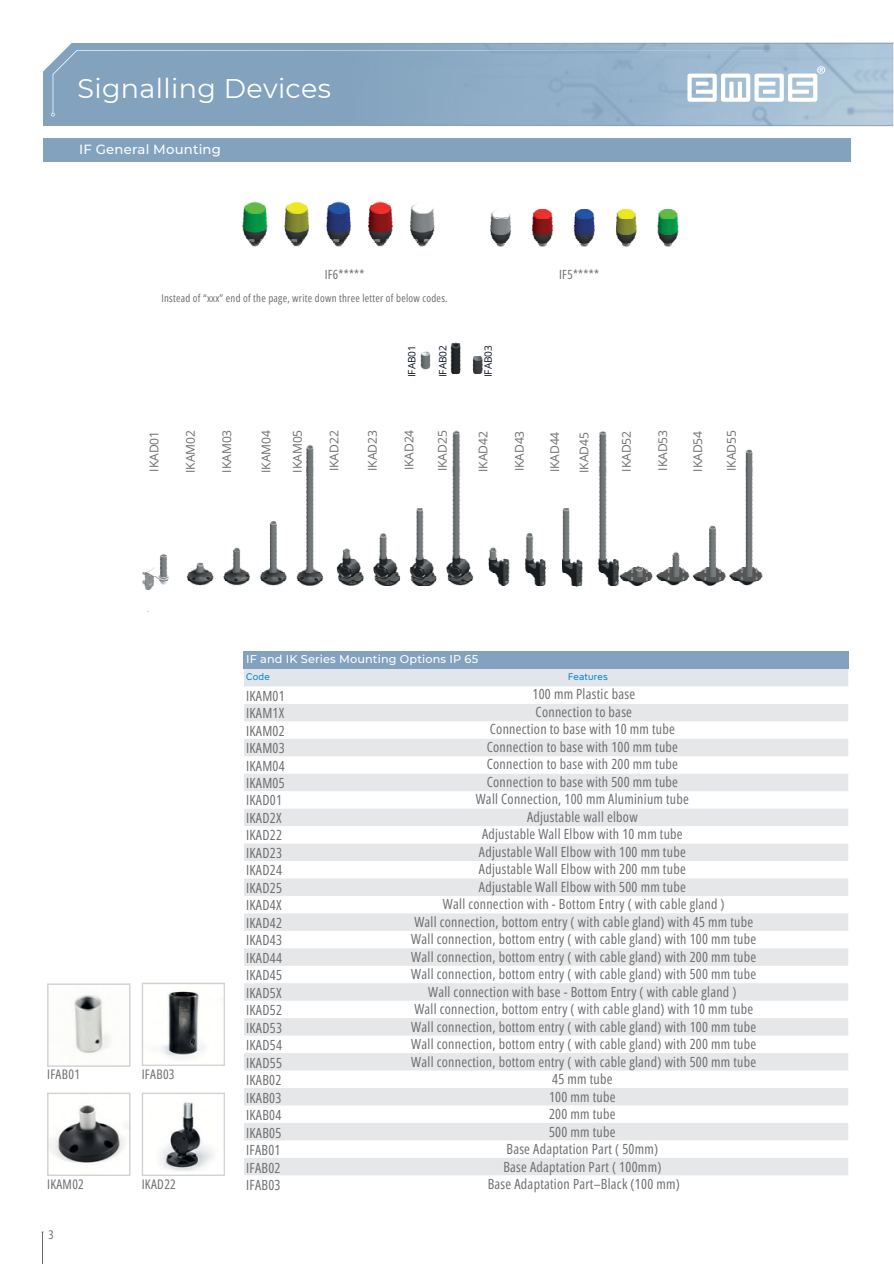
<style>
.page{position:relative;width:894px;height:1264px;background:#fff}
.page>*{position:absolute;margin:0;border:0;box-sizing:border-box;transform-origin:0 0}
.t1{font:27px "Montserrat";letter-spacing:.015em;color:#fff}
.t2{font:13.95px/17.5px "Open Sans Condensed";letter-spacing:.02em;color:#6d6e71;text-align:center}
.t3{font:13.2px "Open Sans Condensed";letter-spacing:.025em;color:#6d6e70}
.t4{font:500 13.2px "Montserrat";letter-spacing:.01em;color:#fff}
.t5{font:12.6px "Open Sans Condensed";letter-spacing:.025em;color:#6d6e70}
.t6{font:12.15px "Open Sans";letter-spacing:-.005em;color:#6d6e71}
.t7{font:12px "Open Sans Condensed";color:#696a6d}
.t8{font:500 11.25px "Montserrat";letter-spacing:.015em;color:#fff}
.t9{font:10.8px "Open Sans Condensed";letter-spacing:.025em;color:#6d6e70}
.t10{font:10.05px "Open Sans";letter-spacing:-.01em;color:#0d1323}
.t11{font:9.6px "FONTSPRINGDEMO Core Sans AR45";letter-spacing:.025em;color:#0081c6}
</style>
<div class="page">
<div style="left:43px;top:43px;width:849px;height:82px;background:#82a2be"></div>
<img style="left:343px;top:42px;width:549px;height:84px">
<hr style="left:42px;top:1232px;width:1px;height:31px;background:#696a6d">
<div style="left:43px;top:138px;width:808px;height:23px;background:#82a2be"></div>
<svg style="left:43px;top:43px;width:29px;height:29px"></svg>
<svg style="left:53px;top:50px;width:840px;height:63px"></svg>
<svg style="left:51px;top:113px;width:4px;height:4px"></svg>
<div style="left:244px;top:651px;width:604px;height:18px;background:#82a2be"></div>
<div style="left:244px;top:669px;width:604px;height:17px;background:#e1e6ed"></div>
<svg style="left:244px;top:704px;width:604px;height:471px;fill:#eaeaeb"></svg>
<img style="left:242px;top:201px;width:437px;height:46px">
<svg style="left:47px;top:1092px;width:83px;height:83px"></svg>
<svg style="left:142px;top:1092px;width:83px;height:83px"></svg>
<svg style="left:142px;top:982px;width:83px;height:84px"></svg>
<svg style="left:47px;top:983px;width:83px;height:83px"></svg>
<img style="left:142px;top:430px;width:621px;height:159px">
<img style="left:142px;top:468px;width:621px;height:4px">
<img style="left:420px;top:342px;width:63px;height:32px">
<h3 class="t1" style="left:77px;top:72px;width:255px">Signalling Devices</h3>
<p class="t4" style="left:79px;top:141px;width:143px">IF General Mounting</p>
<h5 class="t5" style="left:324px;top:266px;width:41px">IF6*****</h5>
<h5 class="t5" style="left:559px;top:265px;width:41px">IF5*****</h5>
<h5 class="t9" style="left:161px;top:290px;width:288px">Instead of “xxx” end of the page, write down three letter of below codes.</h5>
<h5 class="t10" style="left:405px;top:377px;width:34px;rotate:-90deg">IFAB01</h5>
<p class="t10" style="left:435px;top:377px;width:34px;rotate:-90deg">IFAB02</p>
<p class="t10" style="left:481px;top:377px;width:34px;rotate:-90deg">IFAB03</p>
<h2 class="t6" style="left:145px;top:471px;width:42px;rotate:-90deg">IKAD01</h2>
<p class="t6" style="left:182px;top:473px;width:44px;rotate:-90deg">IKAM02</p>
<h2 class="t6" style="left:218px;top:472px;width:44px;rotate:-90deg">IKAM03</h2>
<p class="t6" style="left:257px;top:473px;width:44px;rotate:-90deg">IKAM04</p>
<p class="t6" style="left:289px;top:472px;width:44px;rotate:-90deg">IKAM05</p>
<p class="t6" style="left:325px;top:471px;width:42px;rotate:-90deg">IKAD22</p>
<p class="t6" style="left:364px;top:471px;width:42px;rotate:-90deg">IKAD23</p>
<p class="t6" style="left:400px;top:470px;width:42px;rotate:-90deg">IKAD24</p>
<p class="t6" style="left:434px;top:471px;width:42px;rotate:-90deg">IKAD25</p>
<p class="t6" style="left:474px;top:472px;width:42px;rotate:-90deg">IKAD42</p>
<p class="t6" style="left:510px;top:471px;width:42px;rotate:-90deg">IKAD43</p>
<p class="t6" style="left:546px;top:472px;width:42px;rotate:-90deg">IKAD44</p>
<p class="t6" style="left:575px;top:473px;width:42px;rotate:-90deg">IKAD45</p>
<h5 class="t6" style="left:617px;top:471px;width:42px;rotate:-90deg">IKAD52</h5>
<h5 class="t6" style="left:654px;top:471px;width:42px;rotate:-90deg">IKAD53</h5>
<h5 class="t6" style="left:689px;top:471px;width:42px;rotate:-90deg">IKAD54</h5>
<h5 class="t6" style="left:722px;top:471px;width:42px;rotate:-90deg">IKAD55</h5>
<p class="t3" style="left:47px;top:1064px;width:34px">IFAB01</p>
<p class="t3" style="left:47px;top:1174px;width:38px">IKAM02</p>
<h1 class="t7" style="left:48px;top:1225px;width:7px">3</h1>
<p class="t3" style="left:142px;top:1064px;width:34px">IFAB03</p>
<p class="t3" style="left:142px;top:1174px;width:36px">IKAD22</p>
<p class="t8" style="left:246px;top:651px;width:233px">IF and IK Series Mounting Options IP 65</p>
<p class="t2" style="left:411px;top:685px;width:346px">100 mm Plastic base<br>Connection to base<br>Connection to base with 10 mm tube<br>Connection to base with 100 mm tube<br>Connection to base with 200 mm tube<br>Connection to base with 500 mm tube<br>Wall Connection, 100 mm Aluminium tube<br>Adjustable wall elbow<br>Adjustable Wall Elbow with 10 mm tube<br>Adjustable Wall Elbow with 100 mm tube<br>Adjustable Wall Elbow with 200 mm tube<br>Adjustable Wall Elbow with 500 mm tube<br>Wall connection with - Bottom Entry ( with cable gland )<br>Wall connection, bottom entry ( with cable gland) with 45 mm tube Wall connection, bottom entry ( with cable gland) with 100 mm tube Wall connection, bottom entry ( with cable gland) with 200 mm tube Wall connection, bottom entry ( with cable gland) with 500 mm tube Wall connection with base - Bottom Entry ( with cable gland )<br>Wall connection, bottom entry ( with cable gland) with 10 mm tube Wall connection, bottom entry ( with cable gland) with 100 mm tube Wall connection, bottom entry ( with cable gland) with 200 mm tube Wall connection, bottom entry ( with cable gland) with 500 mm tube 45 mm tube</p>
<p class="t2" style="left:487px;top:1087px;width:193px">100 mm tube<br>200 mm tube<br>500 mm tube<br>Base Adaptation Part ( 50mm)<br>Base Adaptation Part ( 100mm)<br>Base Adaptation Part–Black (100 mm)</p>
<p class="t11" style="left:246px;top:670px;width:25px">Code</p>
<p class="t11" style="left:568px;top:670px;width:41px">Features</p>
<p class="t2" style="left:246px;top:686px;width:40px;text-align:left">IKAM01<br>IKAM1X<br>IKAM02<br>IKAM03<br>IKAM04<br>IKAM05<br>IKAD01<br>IKAD2X<br>IKAD22<br>IKAD23<br>IKAD24<br>IKAD25<br>IKAD4X<br>IKAD42<br>IKAD43<br>IKAD44<br>IKAD45<br>IKAD5X<br>IKAD52<br>IKAD53<br>IKAD54<br>IKAD55<br>IKAB02<br>IKAB03<br>IKAB04<br>IKAB05<br>IFAB01<br>IFAB02<br>IFAB03</p>
</div>
